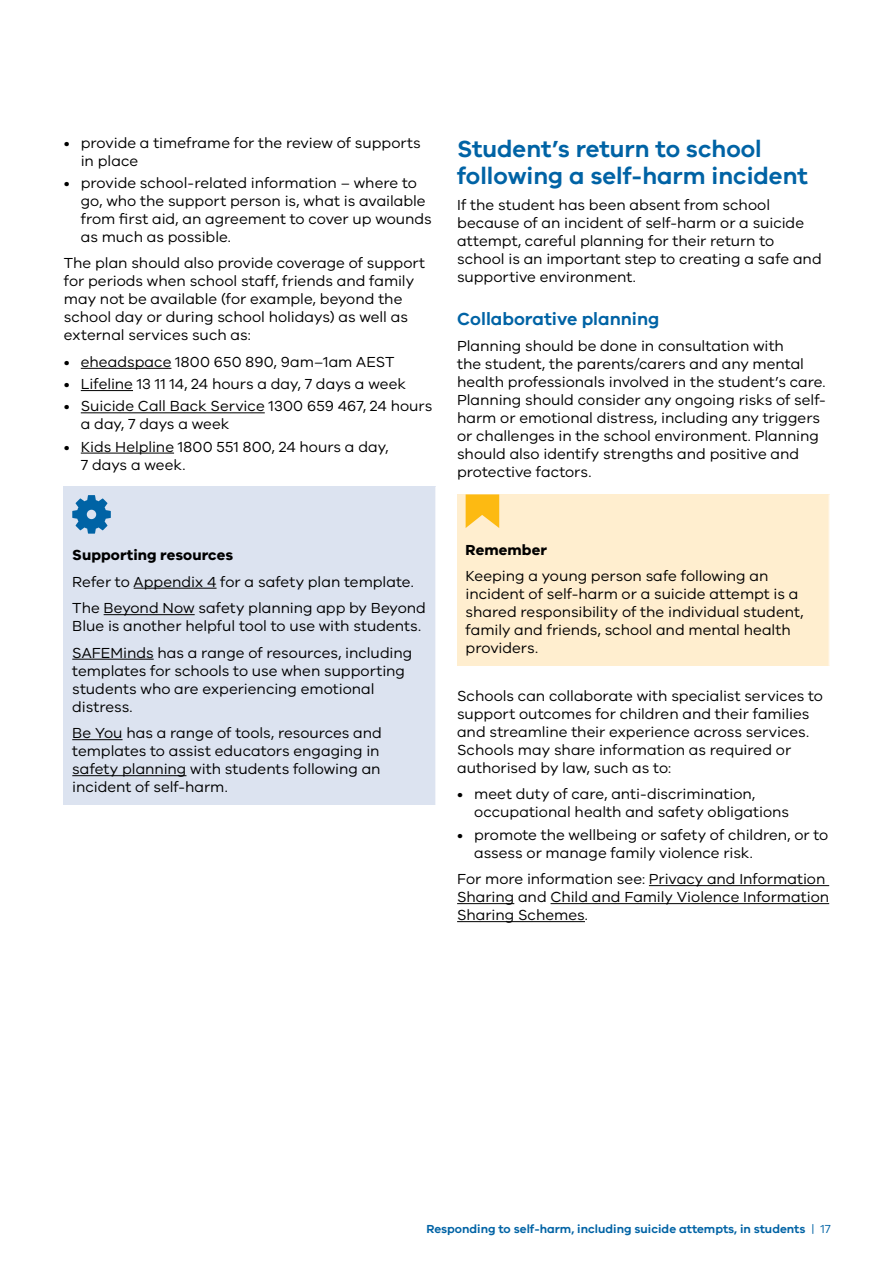
<style>
.page{position:relative;width:893px;height:1263px;background:#fff}
.page>*{position:absolute;margin:0;border:0;box-sizing:border-box;transform-origin:0 0}
.t1{font:600 24px/27px "VIC";color:#0063a5}
.t2{font:600 18px "VIC";color:#0063a5}
.t3{font:15px/18px "VIC";color:#000}
.t4{font:700 15px "VIC";letter-spacing:.005em;color:#000}
.t5{font:600 12px "VIC";color:#0063a5}
.s1{font-weight:400}
</style>
<div class="page">
<hr style="left:81px;top:368px;width:90px;height:1px;background:#000">
<hr style="left:81px;top:390px;width:52px;height:1px;background:#000">
<hr style="left:81px;top:412px;width:184px;height:1px;background:#000">
<hr style="left:81px;top:453px;width:93px;height:1px;background:#000">
<div style="left:64px;top:487px;width:372px;height:318px;background:#dce3f0"></div>
<hr style="left:435px;top:487px;width:1px;height:318px;background:#fff">
<hr style="left:134px;top:588px;width:83px;height:1px;background:#000">
<hr style="left:104px;top:614px;width:91px;height:1px;background:#000">
<hr style="left:72px;top:659px;width:82px;height:1px;background:#000">
<hr style="left:72px;top:739px;width:51px;height:1px;background:#000">
<hr style="left:72px;top:775px;width:114px;height:1px;background:#000">
<svg style="left:72px;top:495px;width:39px;height:39px"></svg>
<hr style="left:649px;top:885px;width:180px;height:1px;background:#000">
<hr style="left:457px;top:903px;width:57px;height:1px;background:#000">
<hr style="left:551px;top:903px;width:278px;height:1px;background:#000">
<hr style="left:457px;top:921px;width:128px;height:1px;background:#000">
<div style="left:457px;top:494px;width:372px;height:172px;background:#ffeecf"></div>
<svg style="left:466px;top:494px;width:33px;height:34px"></svg>
<p class="t3" style="left:81px;top:133px;width:342px;text-indent:-17px">• provide a timeframe for the review of supports in place</p>
<p class="t3" style="left:81px;top:173px;width:352px;text-indent:-17px">• provide school-related information – where to go, who the support person is, what is available from first aid, an agreement to cover up wounds as much as possible.</p>
<p class="t3" style="left:64px;top:254px;width:363px">The plan should also provide coverage of support for periods when school staff, friends and family may not be available (for example, beyond the school day or during school holidays) as well as external services such as:</p>
<p class="t3" style="left:64px;top:352px;width:332px">• eheadspace 1800 650 890, 9am–1am AEST</p>
<p class="t3" style="left:64px;top:375px;width:344px">• Lifeline 13 11 14, 24 hours a day, 7 days a week</p>
<p class="t3" style="left:81px;top:397px;width:353px;text-indent:-17px">• Suicide Call Back Service 1300 659 467, 24 hours a day, 7 days a week</p>
<p class="t3" style="left:81px;top:437px;width:309px;text-indent:-17px">• Kids Helpline 1800 551 800, 24 hours a day,<br>7 days a week.</p>
<h1 class="t1" style="left:457px;top:134px;width:352px">Student’s return to school following a self-harm incident</h1>
<p class="t3" style="left:457px;top:196px;width:366px">If the student has been absent from school because of an incident of self-harm or a suicide attempt, careful planning for their return to school is an important step to creating a safe and supportive environment.</p>
<p class="t2" style="left:457px;top:308px;width:204px">Collaborative planning</p>
<p class="t3" style="left:457px;top:337px;width:370px">Planning should be done in consultation with<br>the student, the parents/carers and any mental health professionals involved in the student’s care.<br>Planning should consider any ongoing risks of self&shy;harm or emotional distress, including any triggers or challenges in the school environment. Planning should also identify strengths and positive and protective factors.</p>
<p class="t4" style="left:72px;top:546px;width:162px">Supporting resources</p>
<p class="t3" style="left:72px;top:568px;width:355px;line-height:26.5px">Refer to Appendix 4 for a safety plan template.<br>The Beyond Now safety planning app by Beyond</p>
<p class="t3" style="left:72px;top:612px;width:350px;line-height:26.5px">Blue is another helpful tool to use with students.<br>SAFEMinds has a range of resources, including</p>
<p class="t3" style="left:72px;top:661px;width:334px">templates for schools to use when supporting students who are experiencing emotional distress.</p>
<p class="t3" style="left:72px;top:724px;width:311px">Be You has a range of tools, resources and templates to assist educators engaging in safety planning with students following an incident of self-harm.</p>
<p class="t4" style="left:466px;top:540px;width:83px">Remember</p>
<p class="t3" style="left:466px;top:566px;width:339px">Keeping a young person safe following an incident of self-harm or a suicide attempt is a shared responsibility of the individual student, family and friends, school and mental health providers.</p>
<p class="t3" style="left:457px;top:686px;width:367px">Schools can collaborate with specialist services to support outcomes for children and their families and streamline their experience across services.<br>Schools may share information as required or authorised by law, such as to:</p>
<p class="t3" style="left:474px;top:785px;width:316px;text-indent:-17px">• meet duty of care, anti-discrimination, occupational health and safety obligations</p>
<p class="t3" style="left:474px;top:825px;width:356px;text-indent:-17px">• promote the wellbeing or safety of children, or to assess or manage family violence risk.</p>
<p class="t3" style="left:457px;top:870px;width:374px">For more information see: Privacy and Information<br>Sharing and Child and Family Violence Information<br>Sharing Schemes.</p>
<p class="t5" style="left:427px;top:1222px;width:406px">Responding to self-harm, including suicide attempts, in students <span class="s1">| 17</span></p>
</div>
